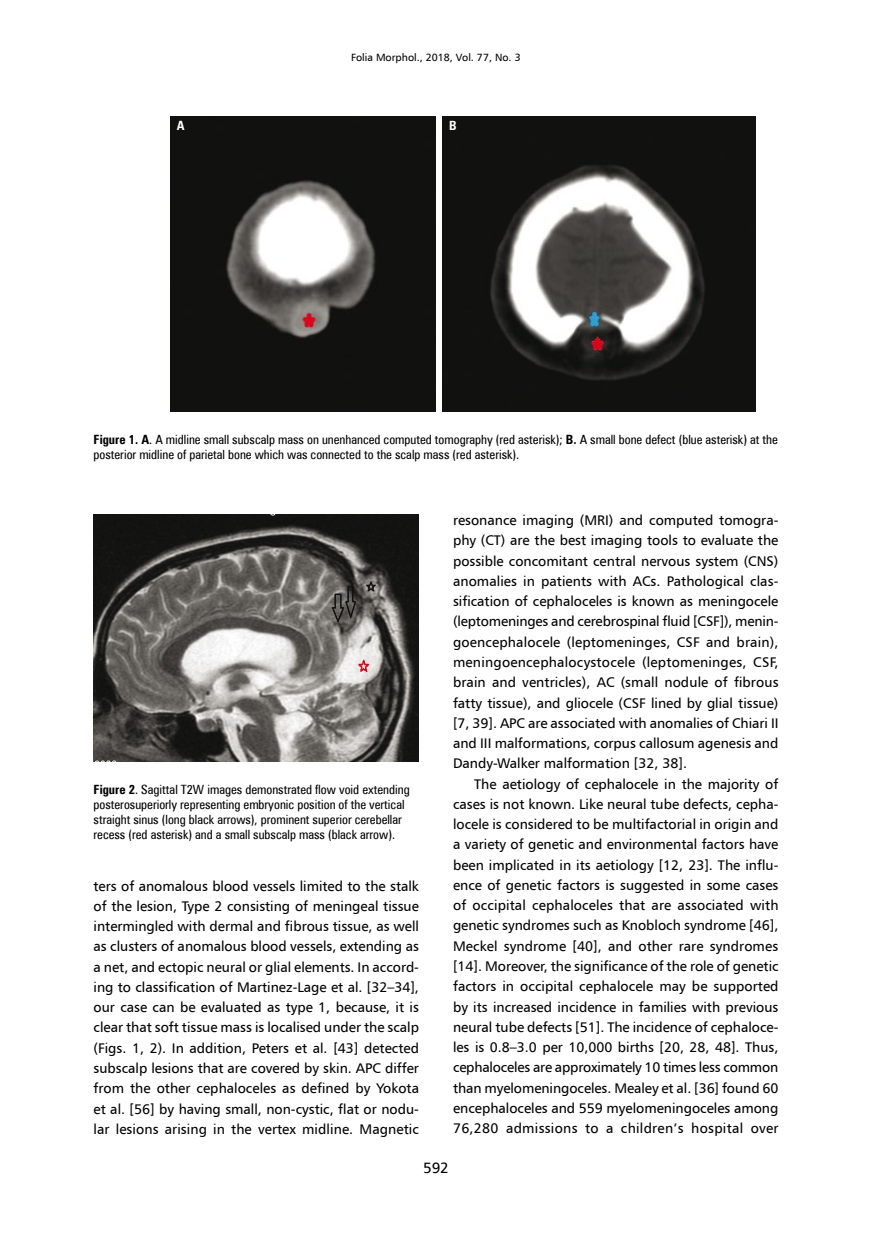
<style>
.page{position:relative;width:872px;height:1234px;background:#fff}
.page>*{position:absolute;margin:0;border:0;box-sizing:border-box;transform-origin:0 0}
.t1{font:15px "Humnst 777 EU";color:#000}
.t2{font:13.95px/20.2px "Humnst 777 EU";letter-spacing:.005em;color:#000;text-align:justify}
.t3{font:12.75px/15.3px "Zurich Cn EU";color:#000}
.t4{font:700 12.75px "Zurich Cn EU";color:#fff}
.t5{font:10.5px "Humnst 777 EU";color:#000}
.s1{font-weight:700}
</style>
<div class="page">
<img style="left:170px;top:116px;width:265px;height:296px">
<img style="left:442px;top:116px;width:313px;height:296px">
<img style="left:94px;top:514px;width:325px;height:247px">
<p class="t5" style="left:351px;top:50px;width:171px">Folia Morphol., 2018, Vol. 77, No. 3</p>
<p class="t4" style="left:177px;top:117px;width:9px">A</p>
<p class="t4" style="left:449px;top:117px;width:9px">B</p>
<p class="t3" style="left:94px;top:431px;width:686px"><span class="s1">Figure 1. A</span>. A midline small subscalp mass on unenhanced computed tomography (red asterisk); <span class="s1">B.</span> A small bone defect (blue asterisk) at the posterior midline of parietal bone which was connected to the scalp mass (red asterisk).</p>
<p class="t3" style="left:94px;top:781px;width:318px"><span class="s1">Figure 2</span>. Sagittal T2W images demonstrated flow void extending posterosuperiorly representing embryonic position of the vertical straight sinus (long black arrows), prominent superior cerebellar recess (red asterisk) and a small subscalp mass (black arrow).</p>
<p class="t2" style="left:94px;top:875px;width:327px">ters of anomalous blood vessels limited to the stalk of the lesion, Type 2 consisting of meningeal tissue intermingled with dermal and fibrous tissue, as well as clusters of anomalous blood vessels, extending as a net, and ectopic neural or glial elements. In accord&shy;ing to classification of Martinez-Lage et al. [32–34], our case can be evaluated as type 1, because, it is clear that soft tissue mass is localised under the scalp (Figs. 1, 2). In addition, Peters et al. [43] detected subscalp lesions that are covered by skin. APC differ from the other cephaloceles as defined by Yokota et al. [56] by having small, non-cystic, flat or nodu&shy;lar lesions arising in the vertex midline. Magnetic</p>
<p class="t2" style="left:453px;top:510px;width:327px">resonance imaging (MRI) and computed tomogra&shy;phy (CT) are the best imaging tools to evaluate the possible concomitant central nervous system (CNS) anomalies in patients with ACs. Pathological clas&shy;sification of cephaloceles is known as meningocele (leptomeninges and cerebrospinal fluid [CSF]), menin&shy;goencephalocele (leptomeninges, CSF and brain), meningoencephalocystocele (leptomeninges, CSF, brain and ventricles), AC (small nodule of fibrous fatty tissue), and gliocele (CSF lined by glial tissue) [7, 39]. APC are associated with anomalies of Chiari II and III malformations, corpus callosum agenesis and Dandy-Walker malformation [32, 38].</p>
<p class="t2" style="left:453px;top:773px;width:327px;text-indent:21px">The aetiology of cephalocele in the majority of cases is not known. Like neural tube defects, cepha&shy;locele is considered to be multifactorial in origin and a variety of genetic and environmental factors have been implicated in its aetiology [12, 23]. The influ&shy;ence of genetic factors is suggested in some cases of occipital cephaloceles that are associated with genetic syndromes such as Knobloch syndrome [46], Meckel syndrome [40], and other rare syndromes [14]. Moreover, the significance of the role of genetic factors in occipital cephalocele may be supported by its increased incidence in families with previous neural tube defects [51]. The incidence of cephaloce&shy;les is 0.8–3.0 per 10,000 births [20, 28, 48]. Thus, cephaloceles are approximately 10 times less common than myelomeningoceles. Mealey et al. [36] found 60 encephaloceles and 559 myelomeningoceles among 76,280 admissions to a children’s hospital over</p>
<p class="t1" style="left:423px;top:1157px;width:27px">592</p>
</div>
